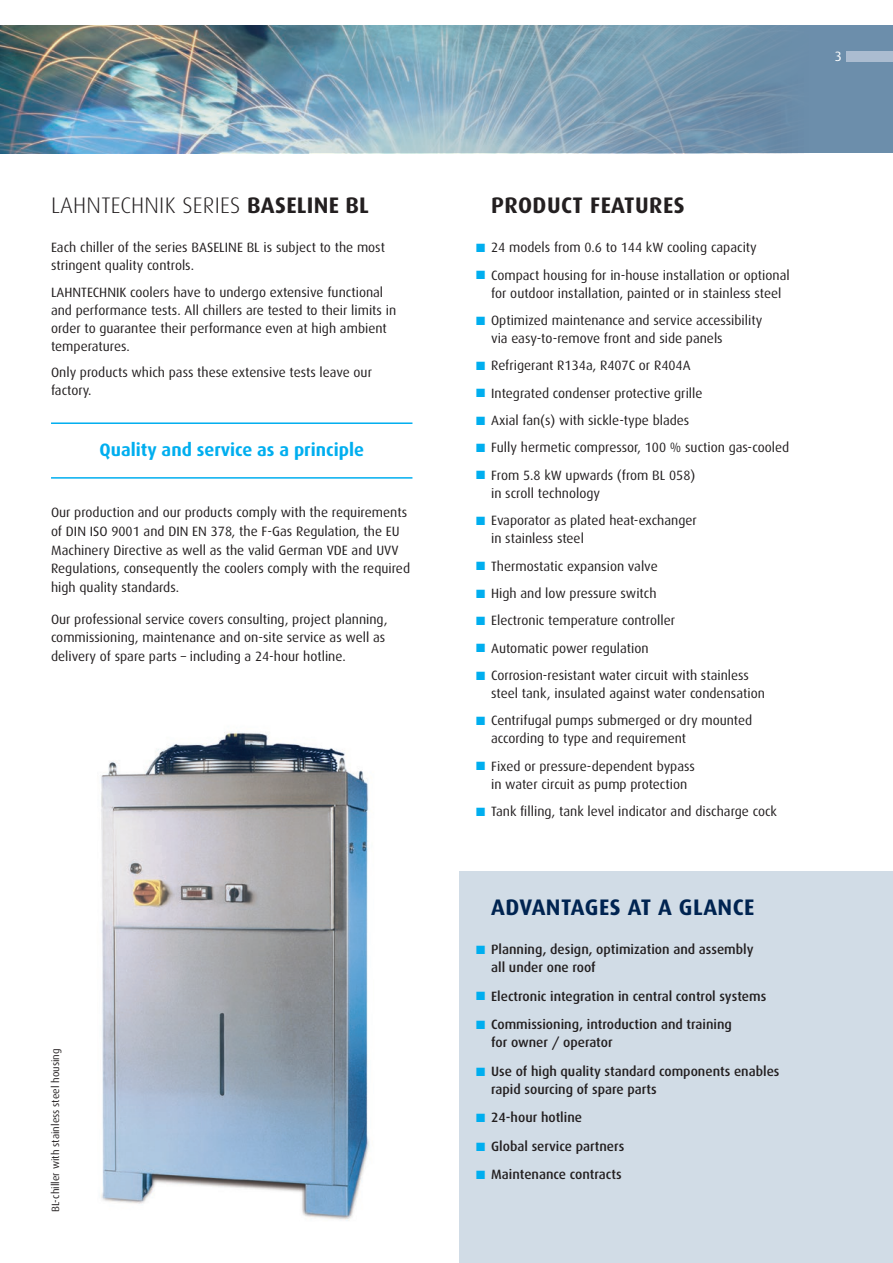
<style>
.page{position:relative;width:893px;height:1263px;background:#fff}
.page>*{position:absolute;margin:0;border:0;box-sizing:border-box;transform-origin:0 0}
.t1{font:300 22.5px "Dax";letter-spacing:.01em;color:#231f20}
.t2{font:700 22.5px "Dax";letter-spacing:.015em;color:#002451}
.t3{font:700 22.5px "Dax";letter-spacing:.02em;color:#231f20}
.t4{font:700 18px "Dax";color:#00aeef}
.t5{font:13.5px/18px "Dax";color:#231f20}
.t6{font:500 13.5px/18px "Dax";color:#231f20}
.t7{font:13.5px "Dax";color:#fff}
.t8{font:10.5px "Dax";color:#231f20}
.s1{font-weight:700}
.s2{color:#00aeef}
</style>
<div class="page">
<img style="left:0;top:26px;width:893px;height:127px">
<hr style="left:51px;top:422px;width:361px;height:2px;background:#00aeef">
<hr style="left:51px;top:477px;width:361px;height:2px;background:#00aeef">
<div style="left:459px;top:872px;width:434px;height:391px;background:#d1dce6"></div>
<div style="left:846px;top:51px;width:47px;height:11px;background:#abbcd0"></div>
<img style="left:101px;top:731px;width:269px;height:490px">
<h1 class="t1" style="left:51px;top:193px;width:319px">LAHNTECHNIK SERIES <span class="s1">BASELINE BL</span></h1>
<p class="t5" style="left:51px;top:239px;width:335px">Each chiller of the series BASELINE BL is subject to the most stringent quality controls.</p>
<p class="t5" style="left:51px;top:283px;width:347px">LAHNTECHNIK coolers have to undergo extensive functional and performance tests. All chillers are tested to their limits in order to guarantee their performance even at high ambient temperatures.</p>
<p class="t5" style="left:51px;top:364px;width:322px">Only products which pass these extensive tests leave our factory.</p>
<h2 class="t4" style="left:100px;top:439px;width:266px">QUALITY AND SERVICE AS A PRINCIPLE</h2>
<p class="t5" style="left:51px;top:503px;width:361px;line-height:18.8px">Our production and our products comply with the requirements of DIN ISO 9001 and DIN EN 378, the F-Gas Regulation, the EU Machinery Directive as well as the valid German VDE and UVV Regulations, consequently the coolers comply with the required high quality standards.</p>
<p class="t5" style="left:51px;top:610px;width:338px;line-height:18.8px">Our professional service covers consulting, project planning, commissioning, maintenance and on-site service as well as delivery of spare parts – including a 24-hour hotline.</p>
<p class="t8" style="left:50px;top:1212px;width:165px;rotate:-90deg">BL-chiller with stainless steel housing</p>
<p class="t7" style="left:835px;top:49px;width:9px">3</p>
<h1 class="t3" style="left:491px;top:192px;width:183px">PRODUCT FEATURES</h1>
<p class="t5" style="left:476px;top:239px;width:282px"><span class="s2">■</span> 24 models from 0.6 to 144 kW cooling capacity</p>
<p class="t5" style="left:476px;top:266px;width:315px;text-align:center"><span class="s2">■</span> Compact housing for in-house installation or optional for outdoor installation, painted or in stainless steel</p>
<p class="t5" style="left:491px;top:311px;width:273px;text-indent:-15px"><span class="s2">■</span> Optimized maintenance and service accessibility via easy-to-remove front and side panels</p>
<p class="t5" style="left:476px;top:357px;width:216px"><span class="s2">■</span> Refrigerant R134a, R407C or R404A</p>
<p class="t5" style="left:476px;top:384px;width:228px"><span class="s2">■</span> Integrated condenser protective grille</p>
<p class="t5" style="left:476px;top:411px;width:215px"><span class="s2">■</span> Axial fan(s) with sickle-type blades</p>
<p class="t5" style="left:476px;top:439px;width:314px"><span class="s2">■</span> Fully hermetic compressor, 100 % suction gas-cooled</p>
<p class="t5" style="left:491px;top:466px;width:206px;text-indent:-15px"><span class="s2">■</span> From 5.8 kW upwards (from BL 058) in scroll technology</p>
<p class="t5" style="left:491px;top:512px;width:207px;text-indent:-15px"><span class="s2">■</span> Evaporator as plated heat-exchanger in stainless steel</p>
<p class="t5" style="left:476px;top:557px;width:183px"><span class="s2">■</span> Thermostatic expansion valve</p>
<p class="t5" style="left:476px;top:584px;width:182px"><span class="s2">■</span> High and low pressure switch</p>
<p class="t5" style="left:476px;top:612px;width:200px"><span class="s2">■</span> Electronic temperature controller</p>
<p class="t5" style="left:476px;top:639px;width:174px"><span class="s2">■</span> Automatic power regulation</p>
<p class="t5" style="left:491px;top:666px;width:275px;text-indent:-15px"><span class="s2">■</span> Corrosion-resistant water circuit with stainless steel tank, insulated against water condensation</p>
<p class="t5" style="left:491px;top:712px;width:263px;text-indent:-15px"><span class="s2">■</span> Centrifugal pumps submerged or dry mounted according to type and requirement</p>
<p class="t5" style="left:476px;top:757px;width:220px;text-align:center"><span class="s2">■</span> Fixed or pressure-dependent bypass in water circuit as pump protection</p>
<p class="t5" style="left:476px;top:802px;width:302px"><span class="s2">■</span> Tank filling, tank level indicator and discharge cock</p>
<h1 class="t2" style="left:491px;top:894px;width:55px">ADVANTAGES</h1>
<h1 class="t2" style="left:628px;top:894px;width:65px">AT AGLANCE</h1>
<p class="t6" style="left:491px;top:940px;width:264px;text-indent:-15px"><span class="s2">■</span> Planning, design, optimization and assembly all under one roof</p>
<p class="t6" style="left:476px;top:987px;width:291px"><span class="s2">■</span> Electronic integration in central control systems</p>
<p class="t6" style="left:491px;top:1016px;width:242px;text-indent:-15px"><span class="s2">■</span> Commissioning, introduction and training for owner / operator</p>
<p class="t6" style="left:491px;top:1062px;width:290px;text-indent:-15px"><span class="s2">■</span> Use of high quality standard components enables rapid sourcing of spare parts</p>
<p class="t6" style="left:476px;top:1108px;width:107px"><span class="s2">■</span> 24-hour hotline</p>
<p class="t6" style="left:476px;top:1137px;width:150px"><span class="s2">■</span> Global service partners</p>
<p class="t6" style="left:476px;top:1166px;width:147px"><span class="s2">■</span> Maintenance contracts</p>
</div>
